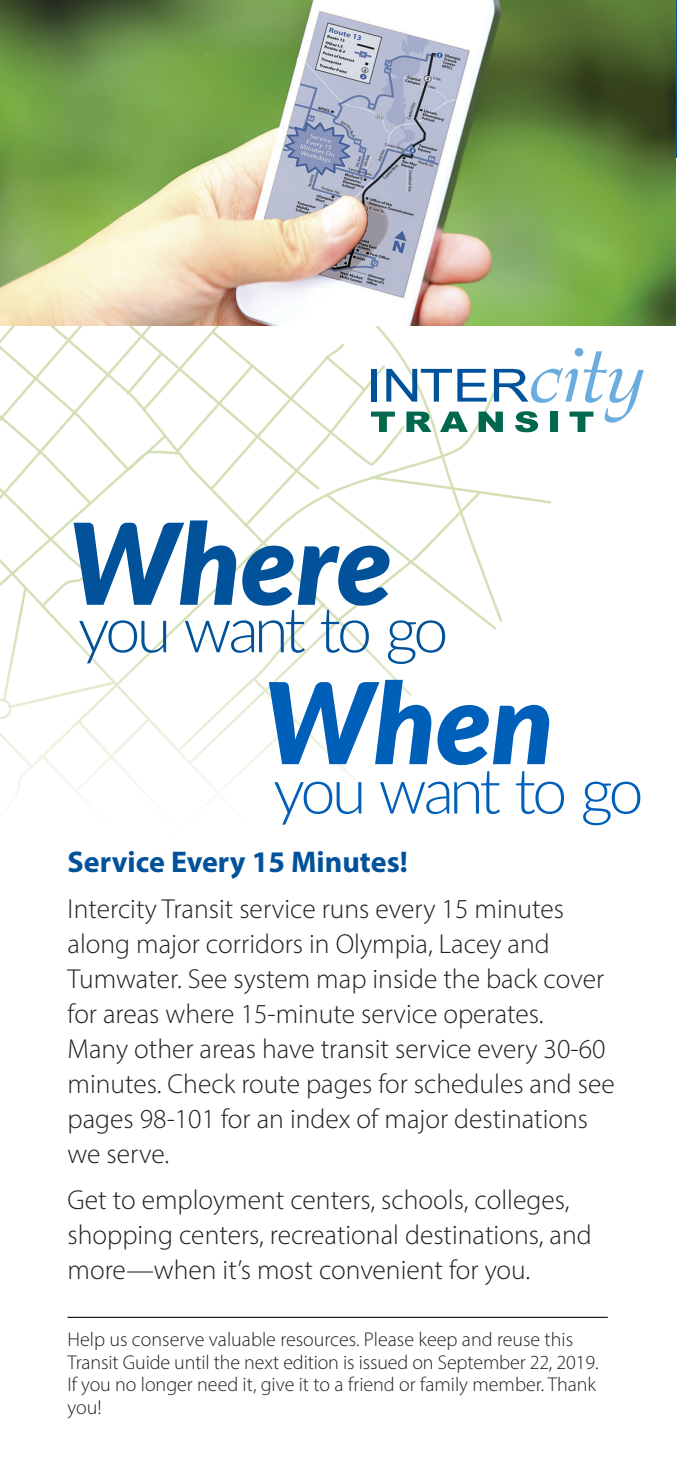
<style>
.page{position:relative;width:677px;height:1483px;background:#fff}
.page>*{position:absolute;margin:0;border:0;box-sizing:border-box;transform-origin:0 0}
.Regular_text{font:italic 900 112.5px "Lato";color:#01529a}
.Regular_text-2{font:italic 900 112.5px "Lato";color:#005fb9}
.Regular_text-3{font:300 63px "Lato";letter-spacing:-.07em;color:#01529a}
.Regular_text-4{font:300 63px "Lato";letter-spacing:-.07em;color:#005fb9}
.Section_h2{font:700 30px "Myriad Pro";color:#01529a}
.Body_Copy{font:300 27.5px/35px "Myriad Pro";color:#231f20}
.note_-_small{font:300 20px/22.5px "Myriad Pro";color:#231f20}
</style>
<div class="page">
<hr style="left:675px;top:0;width:2px;height:158px;background:#01529a">
<svg style="left:18px;top:325px;width:480px;height:458px"></svg>
<svg style="left:0;top:325px;width:357px;height:457px"></svg>
<img style="left:0;top:0;width:675px;height:325px">
<hr style="left:68px;top:1316px;width:540px;height:1px;background:#231f20">
<svg style="left:371px;top:348px;width:272px;height:84px"></svg>
<p class="Regular_text" style="left:68px;top:479px;width:326px">Where</p>
<p class="Regular_text-3" style="left:78px;top:585px;width:372px">you want to go</p>
<p class="Regular_text-2" style="left:263px;top:638px;width:292px">When</p>
<p class="Regular_text-4" style="left:273px;top:747px;width:372px">you want to go</p>
<p class="Section_h2" style="left:68px;top:841px;width:342px">Service Every 15 Minutes!</p>
<p class="Body_Copy" style="left:68px;top:890px;width:548px">Intercity Transit service runs every 15 minutes along major corridors in Olympia, Lacey and Tumwater. See system map inside the back cover for areas where 15-minute service operates.<br>Many other areas have transit service every 30-60 minutes. Check route pages for schedules and see pages 98-101 for an index of major destinations we serve.</p>
<p class="Body_Copy" style="left:68px;top:1182px;width:525px">Get to employment centers, schools, colleges, shopping centers, recreational destinations, and more—when it’s most convenient for you.</p>
<p class="note_-_small" style="left:68px;top:1328px;width:532px">Help us conserve valuable resources. Please keep and reuse this Transit Guide until the next edition is issued on September 22, 2019.<br>If you no longer need it, give it to a friend or family member. Thank you!</p>
</div>
